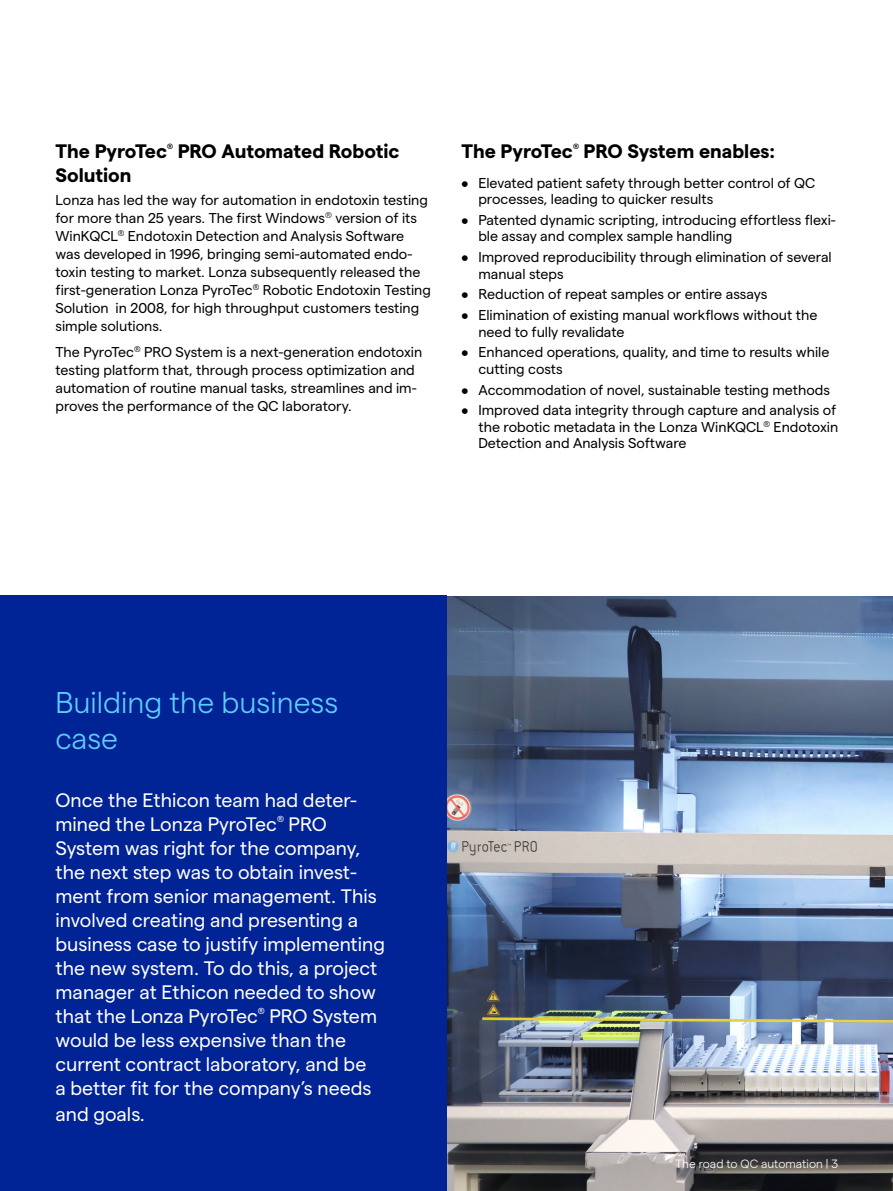
<style>
.page{position:relative;width:893px;height:1191px;background:#fff}
.page>*{position:absolute;margin:0;border:0;box-sizing:border-box;transform-origin:0 0}
.t1{font:300 30px/36px "Matter";color:#5fcdfd}
.t2{font:19.5px/24px "Matter";color:#fff}
.t3{font:700 19.5px "Matter";color:#000}
.t4{font:14.25px/18px "Matter";color:#000}
.t5{font:300 12px "Matter";color:#fff}
.t6{font:500 8.7px "Matter";color:#fff}
.t7{font:700 7.65px "Matter";color:#000}
</style>
<div class="page">
<img style="left:446px;top:596px;width:446px;height:595px">
<div style="left:0;top:595px;width:446px;height:596px;background:#002395"></div>
<h2 class="t3" style="left:55px;top:137px;width:113px">The PyroTec</h2>
<p class="t7" style="left:167px;top:141px;width:7px">®</p>
<h2 class="t3" style="left:178px;top:137px;width:223px">PRO Automated Robotic</h2>
<h2 class="t3" style="left:55px;top:161px;width:78px">Solution</h2>
<p class="t4" style="left:55px;top:189px;width:377px">Lonza has led the way for automation in endotoxin testing for more than 25 years. The first Windows<sup>®</sup> version of its WinKQCL<sup>®</sup> Endotoxin Detection and Analysis Software was developed in 1996, bringing semi-automated endo&shy;toxin testing to market. Lonza subsequently released the first-generation Lonza PyroTec<sup>®</sup> Robotic Endotoxin Testing Solution in 2008, for high throughput customers testing simple solutions.</p>
<p class="t4" style="left:55px;top:342px;width:368px">The PyroTec<sup>®</sup> PRO System is a next-generation endotoxin testing platform that, through process optimization and automation of routine manual tasks, streamlines and im&shy;proves the performance of the QC laboratory.</p>
<h2 class="t3" style="left:461px;top:137px;width:113px">The PyroTec</h2>
<p class="t7" style="left:573px;top:141px;width:7px">®</p>
<h2 class="t3" style="left:584px;top:137px;width:193px">PRO System enables:</h2>
<p class="t4" style="left:478px;top:173px;width:339px;line-height:16.5px;text-indent:-17px">• Elevated patient safety through better control of QC processes, leading to quicker results</p>
<p class="t4" style="left:478px;top:210px;width:359px;line-height:16.5px;text-indent:-17px">• Patented dynamic scripting, introducing effortless flexi&shy;ble assay and complex sample handling</p>
<p class="t4" style="left:478px;top:248px;width:355px;line-height:16.5px;text-indent:-17px">• Improved reproducibility through elimination of several manual steps</p>
<p class="t4" style="left:461px;top:284px;width:308px">• Reduction of repeat samples or entire assays</p>
<p class="t4" style="left:478px;top:306px;width:341px;line-height:16.5px;text-indent:-17px">• Elimination of existing manual workflows without the need to fully revalidate</p>
<p class="t4" style="left:478px;top:343px;width:353px;line-height:16.5px;text-indent:-17px">• Enhanced operations, quality, and time to results while cutting costs</p>
<p class="t4" style="left:461px;top:379px;width:370px">• Accommodation of novel, sustainable testing methods</p>
<p class="t4" style="left:478px;top:401px;width:361px;line-height:16.5px;text-indent:-17px">• Improved data integrity through capture and analysis of the robotic metadata in the Lonza WinKQCL<sup>®</sup> Endotoxin<br>Detection and Analysis Software</p>
<h1 class="t1" style="left:55px;top:682px;width:284px">Building the business case</h1>
<h2 class="t2" style="left:55px;top:787px;width:303px">Once the Ethicon team had deter&shy;mined the Lonza PyroTec</h2>
<p class="t6" style="left:277px;top:813px;width:8px">®</p>
<p class="t2" style="left:55px;top:811px;width:331px;text-indent:233px">PRO<br>System was right for the company, the next step was to obtain invest&shy;ment from senior management. This involved creating and presenting a business case to justify implementing the new system. To do this, a project manager at Ethicon needed to show that the Lonza PyroTec</p>
<p class="t6" style="left:258px;top:1005px;width:8px">®</p>
<h2 class="t2" style="left:55px;top:1002px;width:323px;line-height:24.5px;text-indent:214px">PRO System would be less expensive than the current contract laboratory, and be a better fit for the company’s needs and goals.</h2>
<p class="t5" style="left:675px;top:1154px;width:164px">The road to QC automation | 3</p>
</div>
